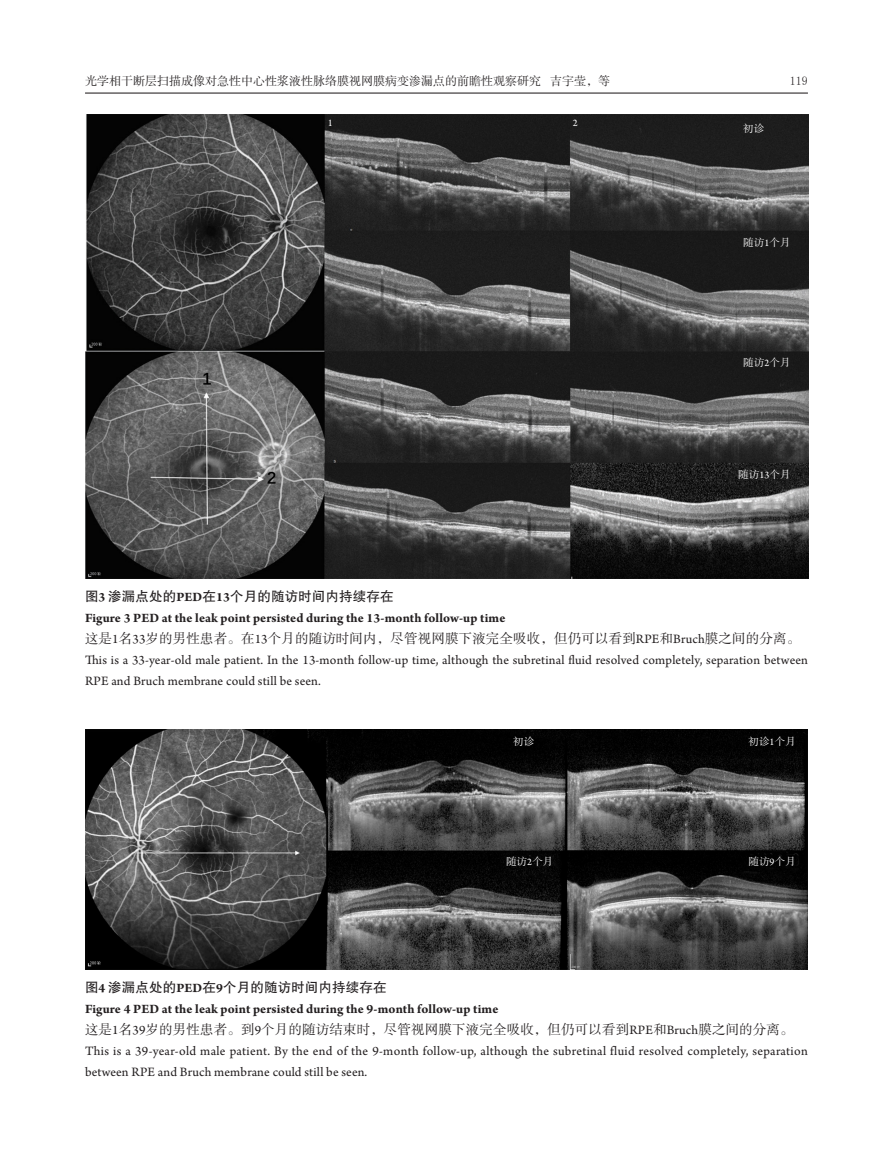
<style>
.page{position:relative;width:893px;height:1170px;background:#fff}
.page>*{position:absolute;margin:0;border:0;box-sizing:border-box;transform-origin:0 0}
.t1{font:13.5px/21px "Arno Pro";letter-spacing:.015em;color:#231f20}
.t2{font:700 13.5px "Arno Pro";letter-spacing:.01em;color:#231f20}
.t3{font:13.5px "FZSSK GBK1 0";letter-spacing:.01em;color:#231f20}
.t4{font:13.5px "FZHTK GBK1 0";letter-spacing:.01em;color:#231f20}
.t5{font:12px "FZSSK GBK1 0";color:#231f20}
.t6{font:12px "Sim Sun";color:#231f20}
.t7{font:10.5px "FZSSK GBK1 0";letter-spacing:.01em;color:#fff}
.t8{font:10.5px "Arno Pro";color:#fff}
.s1{font-family:"Arno Pro"}
.s2{font-family:"Arno Pro";font-weight:700}
</style>
<div class="page">
<hr style="left:85px;top:92px;width:723px;height:2px;background:#231f20">
<img style="left:85px;top:729px;width:723px;height:240px">
<img style="left:85px;top:115px;width:723px;height:463px">
<p class="t5" style="left:85px;top:74px;width:527px">光学相干断层扫描成像对急性中心性浆液性脉络膜视网膜病变渗漏点的前瞻性观察研究 吉宇莹，等</p>
<p class="t6" style="left:790px;top:75px;width:19px">119</p>
<p class="t8" style="left:328px;top:117px;width:6px">1</p>
<p class="t8" style="left:573px;top:117px;width:6px">2</p>
<p class="t7" style="left:743px;top:123px;width:23px">初诊</p>
<p class="t7" style="left:743px;top:236px;width:49px">随访<span class="s1">1</span>个月</p>
<p class="t7" style="left:743px;top:357px;width:49px">随访<span class="s1">2</span>个月</p>
<p class="t7" style="left:738px;top:468px;width:54px">随访<span class="s1">13</span>个月</p>
<p class="t4" style="left:85px;top:589px;width:310px">图<span class="s2">3</span> 渗漏点处的<span class="s2">PED</span>在<span class="s2">13</span>个月的随访时间内持续存在</p>
<p class="t2" style="left:85px;top:610px;width:422px">Figure 3 PED at the leak point persisted during the 13-month follow-up time</p>
<p class="t3" style="left:85px;top:631px;width:717px">这是<span class="s1">1</span>名<span class="s1">33</span>岁的男性患者。在<span class="s1">13</span>个月的随访时间内，尽管视网膜下液完全吸收，但仍可以看到<span class="s1">RPE</span>和<span class="s1">Bruch</span>膜之间的分离。</p>
<p class="t1" style="left:85px;top:650px;width:724px">This is a 33-year-old male patient. In the 13-month follow-up time, although the subretinal fluid resolved completely, separation between<br>RPE and Bruch membrane could still be seen.</p>
<p class="t7" style="left:513px;top:736px;width:23px">初诊</p>
<p class="t7" style="left:506px;top:855px;width:49px">随访<span class="s1">2</span>个月</p>
<p class="t7" style="left:748px;top:736px;width:49px">初诊<span class="s1">1</span>个月</p>
<p class="t7" style="left:748px;top:855px;width:49px">随访<span class="s1">9</span>个月</p>
<p class="t4" style="left:85px;top:980px;width:303px">图<span class="s2">4</span> 渗漏点处的<span class="s2">PED</span>在<span class="s2">9</span>个月的随访时间内持续存在</p>
<p class="t2" style="left:85px;top:1001px;width:415px">Figure 4 PED at the leak point persisted during the 9-month follow-up time</p>
<p class="t3" style="left:85px;top:1022px;width:710px">这是<span class="s1">1</span>名<span class="s1">39</span>岁的男性患者。到<span class="s1">9</span>个月的随访结束时，尽管视网膜下液完全吸收，但仍可以看到<span class="s1">RPE</span>和<span class="s1">Bruch</span>膜之间的分离。</p>
<p class="t1" style="left:85px;top:1041px;width:724px">This is a 39-year-old male patient. By the end of the 9-month follow-up, although the subretinal fluid resolved completely, separation between RPE and Bruch membrane could still be seen.</p>
</div>
